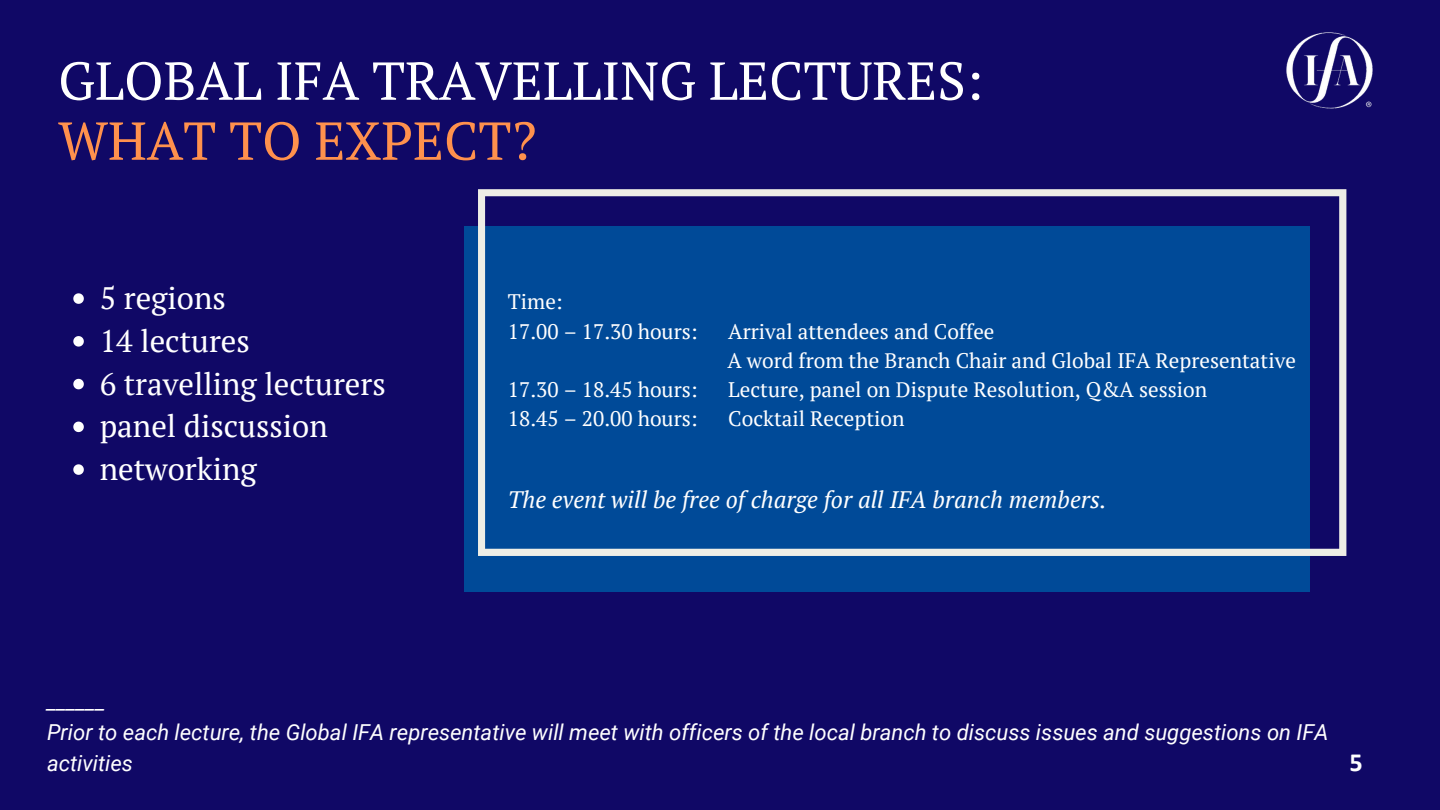
<style>
.page{position:relative;width:1440px;height:810px;background:#100866}
.page>*{position:absolute;margin:0;border:0;box-sizing:border-box;transform-origin:0 0}
.t1{font:53.3px/60px "PT Serif";color:#fff}
.t2{font:31px "PT Serif";color:#fff}
.t3{font:700 26.3px "Calibri";color:#fff}
.t4{font:italic 23.8px "PT Serif";color:#fff}
.t5{font:italic 22px/30.8px "Roboto";color:#fff}
.t6{font:21px "PT Serif";color:#fff}
.s1{color:#ff914d}
</style>
<div class="page">
<div style="left:464px;top:226px;width:846px;height:366px;background:#004a98"></div>
<svg style="left:478px;top:189px;width:868px;height:367px"></svg>
<svg style="left:73px;top:293px;width:11px;height:11px"></svg>
<svg style="left:73px;top:336px;width:11px;height:11px"></svg>
<svg style="left:73px;top:379px;width:11px;height:10px"></svg>
<svg style="left:73px;top:422px;width:11px;height:10px"></svg>
<svg style="left:73px;top:464px;width:11px;height:11px"></svg>
<img style="left:1286px;top:32px;width:87px;height:77px">
<h1 class="t1" style="left:58px;top:50px;width:926px">GLOBAL IFA TRAVELLING LECTURES:<br><span class="s1">WHAT TO EXPECT?</span></h1>
<p class="t2" style="left:100px;top:277px;width:128px">5 regions</p>
<p class="t2" style="left:100px;top:320px;width:152px">14 lectures</p>
<p class="t2" style="left:100px;top:362px;width:288px">6 travelling lecturers</p>
<p class="t2" style="left:100px;top:405px;width:229px">panel discussion</p>
<p class="t2" style="left:100px;top:448px;width:159px">networking</p>
<h2 class="t6" style="left:508px;top:288px;width:56px">Time:</h2>
<p class="t6" style="left:508px;top:317px;width:191px">17.00 – 17.30 hours:</p>
<p class="t6" style="left:728px;top:317px;width:268px">Arrival attendees and Coffee</p>
<p class="t6" style="left:727px;top:346px;width:570px">A word from the Branch Chair and Global IFA Representative</p>
<p class="t6" style="left:508px;top:375px;width:191px">17.30 – 18.45 hours:</p>
<p class="t6" style="left:728px;top:375px;width:480px">Lecture, panel on Dispute Resolution, Q&amp;A session</p>
<p class="t6" style="left:508px;top:405px;width:191px">18.45 – 20.00 hours:</p>
<p class="t6" style="left:728px;top:405px;width:178px">Cocktail Reception</p>
<p class="t4" style="left:508px;top:484px;width:600px">The event will be free of charge for all IFA branch members.</p>
<h3 class="t5" style="left:47px;top:686px;width:1283px">______<br>Prior to each lecture, the Global IFA representative will meet with officers of the local branch to discuss issues and suggestions on IFA activities</h3>
<h3 class="t3" style="left:1350px;top:752px;width:15px">5</h3>
</div>
